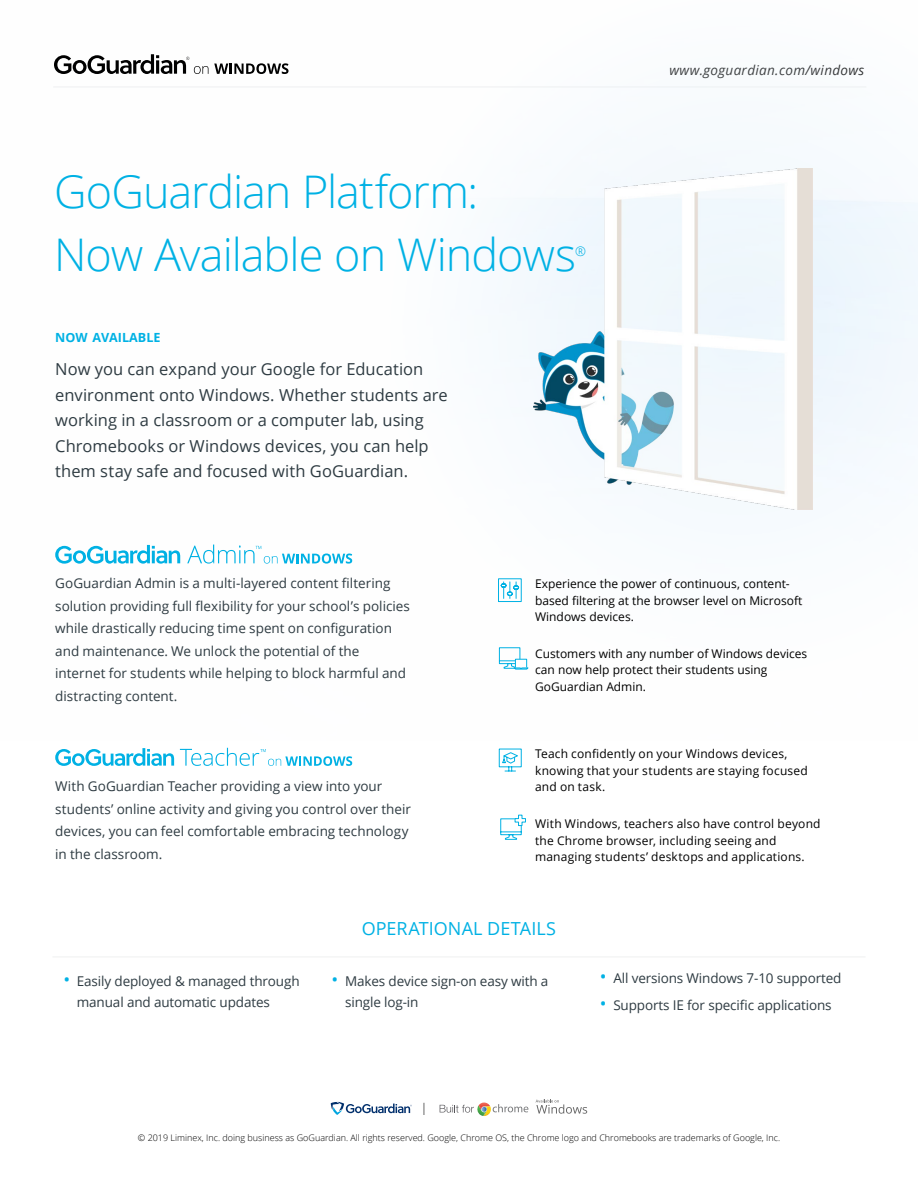
<style>
.page{position:relative;width:918px;height:1188px;background:#fff}
.page>*{position:absolute;margin:0;border:0;box-sizing:border-box;transform-origin:0 0}
.t1{font:300 45px/63px "Open Sans";letter-spacing:-.02em;color:#00b1e4}
.t2{font:18px "Open Sans";color:#00b1e4}
.t3{font:16.5px/25.5px "Open Sans";color:#2e3b42}
.t4{font:13.5px/22.5px "Open Sans";color:#2e3b42}
.t5{font:italic 13.5px "Open Sans";letter-spacing:.025em;color:#000}
.t6{font:300 13.05px "Open Sans";color:#00b1e4}
.t7{font:700 12.6px "Open Sans";color:#00b1e4}
.t8{font:12px/16.5px "Open Sans";letter-spacing:.01em;color:#000}
.t9{font:300 12px "Open Sans";color:#000}
.t10{font:300 9px "Open Sans";color:#000}
.s1{font-size:18px;color:#00b1e4}
</style>
<div class="page">
<hr style="left:52px;top:957px;width:814px;height:1px;background:#eff0f0">
<svg style="left:440px;top:1103px;width:88px;height:13px"></svg>
<svg style="left:331px;top:1102px;width:81px;height:13px"></svg>
<svg style="left:536px;top:1099px;width:51px;height:15px"></svg>
<img style="left:54px;top:54px;width:864px;height:610px">
<img style="left:534px;top:168px;width:279px;height:342px">
<svg style="left:55px;top:545px;width:125px;height:19px"></svg>
<svg style="left:187px;top:545px;width:165px;height:19px"></svg>
<svg style="left:55px;top:748px;width:119px;height:18px"></svg>
<svg style="left:180px;top:748px;width:172px;height:18px"></svg>
<svg style="left:498px;top:578px;width:24px;height:24px"></svg>
<svg style="left:499px;top:647px;width:31px;height:23px"></svg>
<svg style="left:499px;top:748px;width:23px;height:24px"></svg>
<svg style="left:500px;top:814px;width:26px;height:26px"></svg>
<h1 class="t1" style="left:54px;top:159px;width:523px">GoGuardian Platform:<br>Now Available on Windows</h1>
<p class="t6" style="left:575px;top:242px;width:12px">®</p>
<p class="t7" style="left:55px;top:328px;width:107px">NOW AVAILABLE</p>
<p class="t3" style="left:55px;top:356px;width:394px">Now you can expand your Google for Education environment onto Windows. Whether students are working in a classroom or a computer lab, using Chromebooks or Windows devices, you can help them stay safe and focused with GoGuardian.</p>
<p class="t5" style="left:670px;top:61px;width:196px">www.goguardian.com/windows</p>
<p class="t4" style="left:55px;top:572px;width:356px">GoGuardian Admin is a multi-layered content filtering solution providing full flexibility for your school’s policies while drastically reducing time spent on configuration and maintenance. We unlock the potential of the internet for students while helping to block harmful and distracting content.</p>
<p class="t4" style="left:55px;top:775px;width:357px">With GoGuardian Teacher providing a view into your students’ online activity and giving you control over their devices, you can feel comfortable embracing technology in the classroom.</p>
<p class="t8" style="left:535px;top:575px;width:269px">Experience the power of continuous, content&shy;based filtering at the browser level on Microsoft<br>Windows devices.</p>
<p class="t8" style="left:535px;top:645px;width:274px">Customers with any number of Windows devices can now help protect their students using<br>GoGuardian Admin.</p>
<p class="t8" style="left:535px;top:745px;width:274px">Teach confidently on your Windows devices, knowing that your students are staying focused and on task.</p>
<p class="t8" style="left:535px;top:815px;width:287px">With Windows, teachers also have control beyond the Chrome browser, including seeing and managing students’ desktops and applications.</p>
<h2 class="t2" style="left:362px;top:916px;width:196px">OPERATIONAL DETAILS</h2>
<p class="t4" style="left:77px;top:970px;width:224px;line-height:21px;text-indent:-14px"><span class="s1">•</span> Easily deployed &amp; managed through manual and automatic updates</p>
<p class="t4" style="left:345px;top:970px;width:205px;line-height:21px;text-indent:-14px"><span class="s1">•</span> Makes device sign-on easy with a single log-in</p>
<p class="t4" style="left:600px;top:966px;width:243px"><span class="s1">•</span> All versions Windows 7-10 supported</p>
<p class="t4" style="left:600px;top:994px;width:233px"><span class="s1">•</span> Supports IE for specific applications</p>
<p class="t9" style="left:421px;top:1099px;width:8px">|</p>
<p class="t10" style="left:138px;top:1132px;width:644px">© 2019 Liminex, Inc. doing business as GoGuardian. All rights reserved. Google, Chrome OS, the Chrome logo and Chromebooks are trademarks of Google, Inc.</p>
</div>
